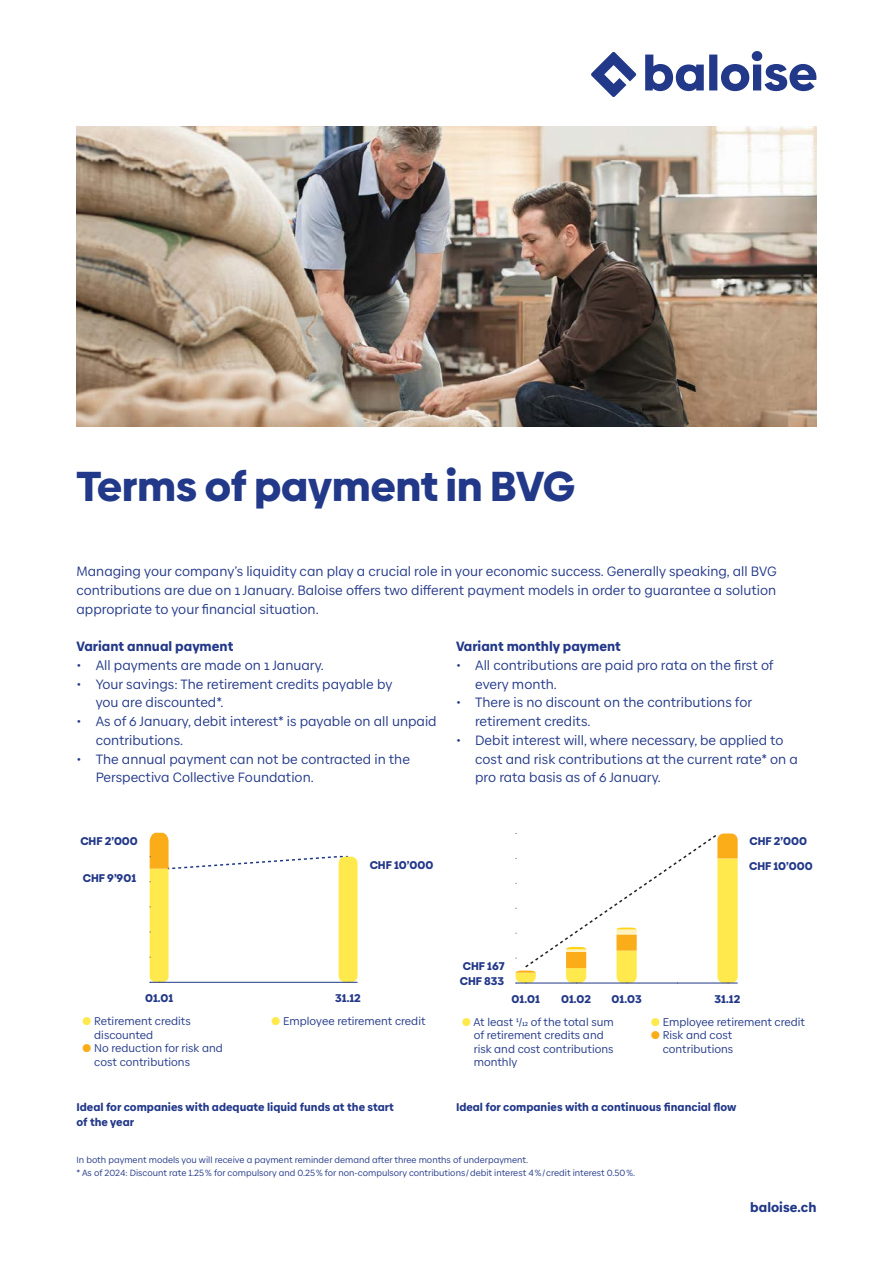
<style>
.page{position:relative;width:893px;height:1263px;background:#fff}
.page>*{position:absolute;margin:0;border:0;box-sizing:border-box;transform-origin:0 0}
.t1{font:900 42px "Baloise Create Headline";color:#223888}
.t2{font:13.5px/18.8px "Baloise Create Text";color:#223888}
.t3{font:900 13.5px "Baloise Create Text";color:#223888}
.t4{font:11.25px/13.5px "Baloise Create Text";color:#223888}
.t5{font:900 11.25px/15.8px "Baloise Create Text";color:#223888}
.t6{font:900 11.25px "Baloise Create Headline";color:#223888}
.t7{font:9px/12.8px "Baloise Create Text";color:#223888}
.s1{color:#ffe94d}
.s2{color:#faad19}
</style>
<div class="page">
<img style="left:77px;top:126px;width:739px;height:300px">
<div style="left:339px;top:857px;width:19px;height:125px;background:#ffe94d;border-radius:6px"></div>
<hr style="left:150px;top:982px;width:208px;height:1px;background:#223888">
<svg style="left:150px;top:833px;width:200px;height:150px"></svg>
<svg style="left:516px;top:833px;width:222px;height:151px"></svg>
<svg style="left:591px;top:51px;width:225px;height:46px"></svg>
<h1 class="t1" style="left:77px;top:452px;width:500px">Terms of payment in BVG</h1>
<p class="t2" style="left:77px;top:562px;width:702px;text-align:justify">Managing your company’s liquidity can play a crucial role in your economic success. Generally speaking, all BVG contributions are due on 1 January. Baloise offers two different payment models in order to guarantee a solution appropriate to your financial situation.</p>
<p class="t3" style="left:77px;top:637px;width:158px">Variant annual payment</p>
<p class="t2" style="left:77px;top:656px;width:249px">• All payments are made on 1 January.</p>
<p class="t2" style="left:96px;top:674px;width:298px;text-indent:-19px">• Your savings: The retirement credits payable by you are discounted*.</p>
<p class="t2" style="left:96px;top:712px;width:343px;text-indent:-19px">• As of 6 January, debit interest* is payable on all unpaid contributions.</p>
<p class="t2" style="left:96px;top:749px;width:316px;text-indent:-19px">• The annual payment can not be contracted in the<br>Perspectiva Collective Foundation.</p>
<p class="t3" style="left:456px;top:637px;width:166px">Variant monthly payment</p>
<p class="t2" style="left:475px;top:656px;width:300px;text-indent:-19px">• All contributions are paid pro rata on the first of every month.</p>
<p class="t2" style="left:475px;top:693px;width:279px;text-indent:-19px">• There is no discount on the contributions for retirement credits.</p>
<p class="t2" style="left:475px;top:731px;width:324px;text-indent:-19px">• Debit interest will, where necessary, be applied to cost and risk contributions at the current rate* on a pro rata basis as of 6 January.</p>
<p class="t6" style="left:80px;top:832px;width:59px">CHF 2’000</p>
<p class="t6" style="left:83px;top:869px;width:55px">CHF 9’901</p>
<p class="t6" style="left:370px;top:856px;width:65px">CHF 10’000</p>
<p class="t6" style="left:749px;top:832px;width:59px">CHF 2’000</p>
<p class="t6" style="left:749px;top:857px;width:65px">CHF 10’000</p>
<p class="t6" style="left:463px;top:957px;width:43px">CHF 167</p>
<p class="t6" style="left:460px;top:971px;width:46px">CHF 833</p>
<p class="t6" style="left:145px;top:989px;width:30px">01.01</p>
<p class="t6" style="left:335px;top:989px;width:27px">31.12</p>
<p class="t6" style="left:512px;top:989px;width:30px">01.01</p>
<p class="t6" style="left:561px;top:989px;width:32px">01.02</p>
<p class="t6" style="left:612px;top:989px;width:32px">01.03</p>
<p class="t6" style="left:715px;top:989px;width:27px">31.12</p>
<p class="t4" style="left:94px;top:1014px;width:98px;text-indent:-12px"><span class="s1">●</span> Retirement credits discounted</p>
<p class="t4" style="left:94px;top:1041px;width:130px;text-indent:-12px"><span class="s2">●</span> No reduction for risk and cost contributions</p>
<p class="t4" style="left:271px;top:1014px;width:156px"><span class="s1">●</span> Employee retirement credit</p>
<p class="t4" style="left:474px;top:1015px;width:141px;text-indent:-12px"><span class="s1">●</span> At least 1/12 of the total sum of retirement credits and risk and cost contributions monthly</p>
<p class="t4" style="left:651px;top:1015px;width:156px"><span class="s1">●</span> Employee retirement credit</p>
<p class="t4" style="left:651px;top:1029px;width:84px;text-align:right"><span class="s2">●</span> Risk and cost contributions</p>
<p class="t5" style="left:77px;top:1098px;width:319px">Ideal for companies with adequate liquid funds at the start of the year</p>
<p class="t5" style="left:456px;top:1098px;width:282px">Ideal for companies with a continuous financial flow</p>
<p class="t7" style="left:77px;top:1154px;width:560px">In both payment models you will receive a payment reminder demand after three months of underpayment.<br>* As of 2024: Discount rate 1.25% for compulsory and 0.25% for non-compulsory contributions/debit interest 4%/credit interest 0.50%.</p>
<p class="t3" style="left:750px;top:1198px;width:68px">baloise.ch</p>
</div>
